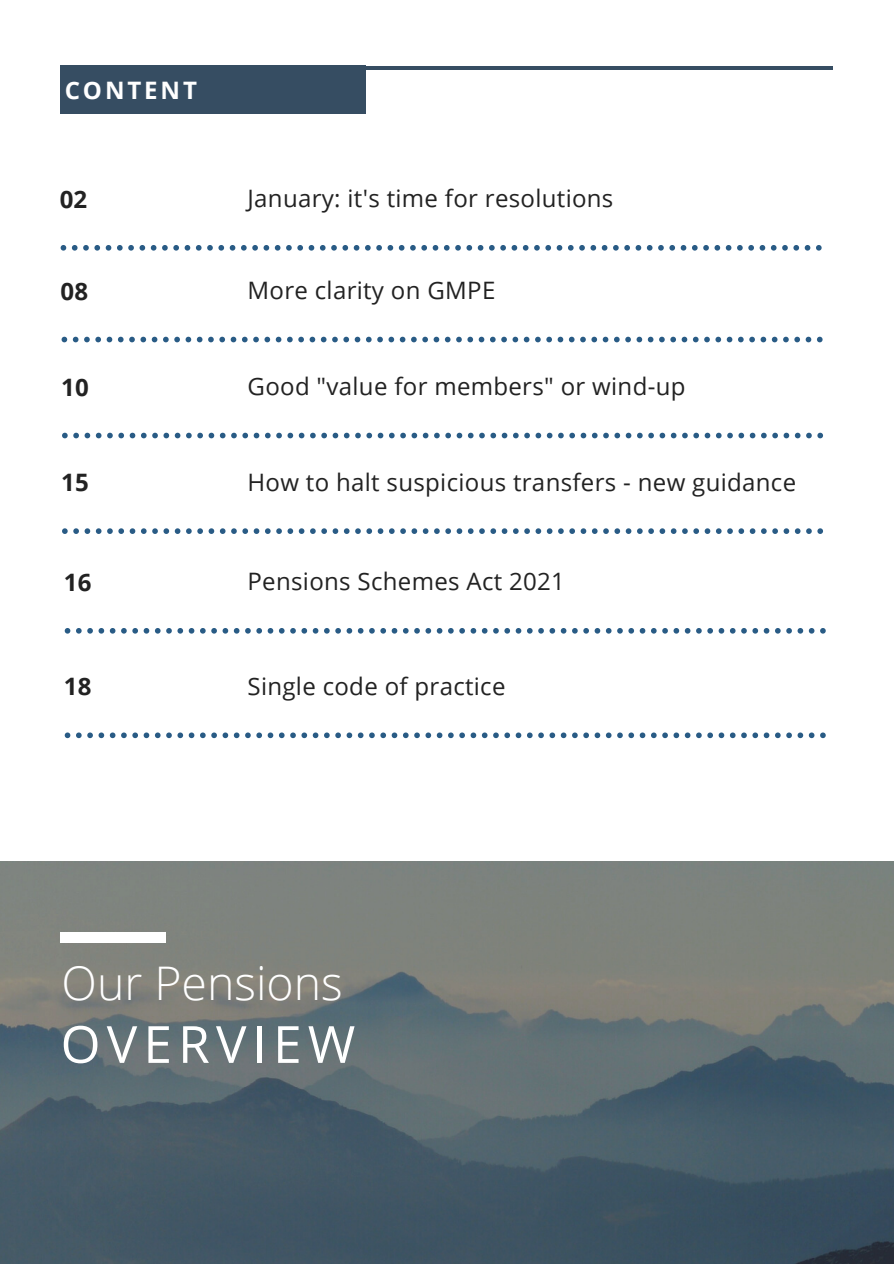
<style>
.page{position:relative;width:894px;height:1264px;background:#fff}
.page>*{position:absolute;margin:0;border:0;box-sizing:border-box;transform-origin:0 0}
.t1{font:51.3px "Open Sans";letter-spacing:.12em;color:#fff}
.t2{font:300 46.35px "Open Sans";color:#fff}
.t3{font:24px "Open Sans";letter-spacing:.015em;color:#222}
.t4{font:700 24px "Open Sans";letter-spacing:.01em;color:#222}
.t5{font:700 24px "Open Sans";letter-spacing:.12em;color:#fff}
</style>
<div class="page">
<hr style="left:61px;top:66px;width:771px;height:4px;background:#364d62">
<div style="left:61px;top:66px;width:305px;height:47px;background:#364d62"></div>
<img style="left:0;top:861px;width:893px;height:402px">
<div style="left:60px;top:932px;width:105px;height:10px;background:#fff"></div>
<svg style="left:61px;top:245px;width:760px;height:5px"></svg>
<svg style="left:62px;top:337px;width:760px;height:5px"></svg>
<svg style="left:62px;top:433px;width:760px;height:5px"></svg>
<svg style="left:62px;top:528px;width:760px;height:6px"></svg>
<svg style="left:65px;top:628px;width:760px;height:5px"></svg>
<svg style="left:65px;top:732px;width:760px;height:6px"></svg>
<p class="t5" style="left:65px;top:73px;width:134px">CONTENT</p>
<p class="t4" style="left:60px;top:182px;width:29px">02</p>
<p class="t3" style="left:247px;top:181px;width:367px">January: it's time for resolutions</p>
<p class="t4" style="left:61px;top:274px;width:29px">08</p>
<p class="t3" style="left:247px;top:273px;width:249px">More clarity on GMPE</p>
<p class="t4" style="left:61px;top:370px;width:29px">10</p>
<p class="t3" style="left:247px;top:369px;width:439px">Good "value for members" or wind-up</p>
<p class="t4" style="left:61px;top:465px;width:29px">15</p>
<p class="t3" style="left:247px;top:465px;width:550px">How to halt suspicious transfers - new guidance</p>
<p class="t4" style="left:64px;top:565px;width:29px">16</p>
<p class="t3" style="left:247px;top:564px;width:319px">Pensions Schemes Act 2021</p>
<p class="t4" style="left:64px;top:669px;width:29px">18</p>
<p class="t3" style="left:247px;top:669px;width:259px">Single code of practice</p>
<h2 class="t2" style="left:62px;top:950px;width:282px">Our Pensions</h2>
<h1 class="t1" style="left:61px;top:1008px;width:296px">OVERVIEW</h1>
</div>
